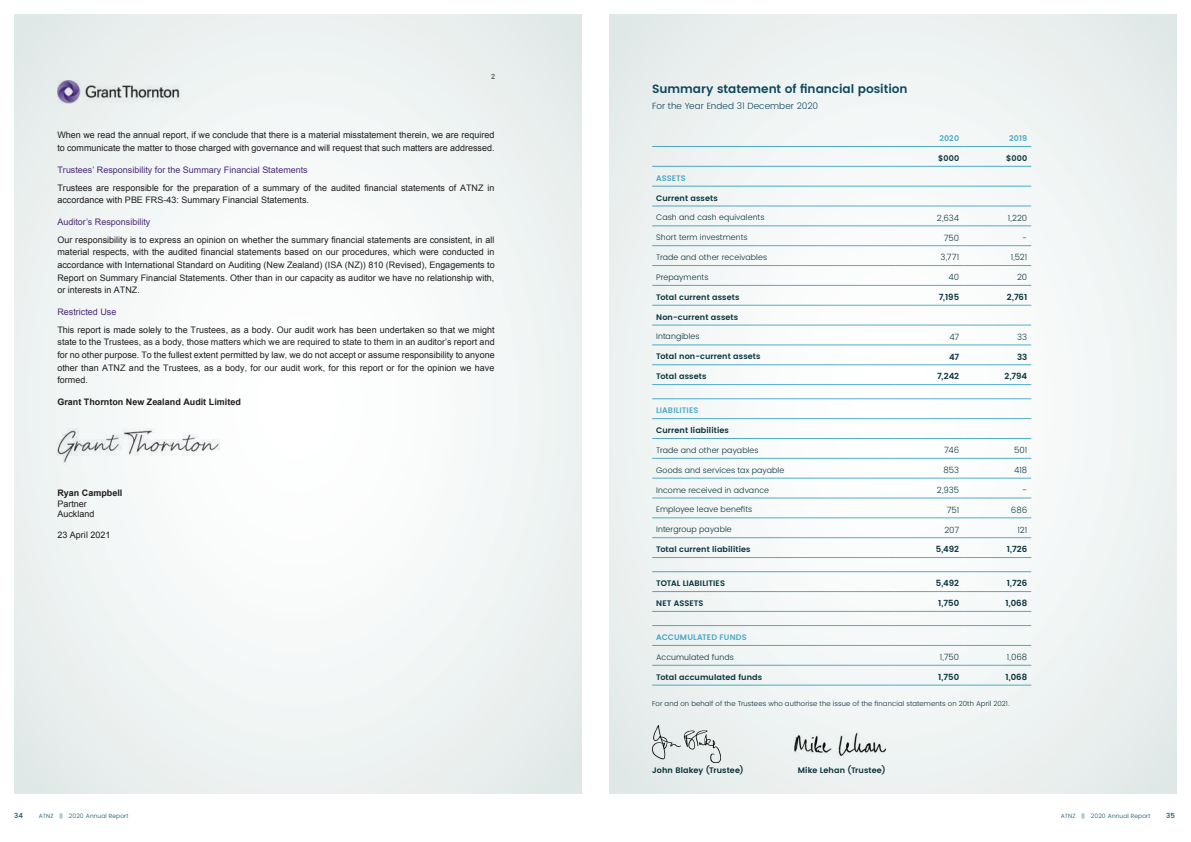
<style>
.page{position:relative;width:1191px;height:842px;background:#fff}
.page>*{position:absolute;margin:0;border:0;box-sizing:border-box;transform-origin:0 0}
.headings_11_5{font:600 12px "Poppins";letter-spacing:-.005em;color:#0e4b63}
.t1{font:9px/12.6px "Arial";color:#231f20}
.t2{font:9px "Arial";color:#4f2d7f}
.t3{font:700 9px "Arial";color:#231f20}
.Main_headings{font:300 9px "Poppins";letter-spacing:.01em;color:#0e4b63}
.Body_Copy{font:300 8.5px "Poppins";letter-spacing:-.01em;color:#0a353e}
.Body_Copy-2{font:600 8.5px "Poppins";letter-spacing:.005em;color:#0a353e}
.Body_Copy-3{font:300 8px "Poppins";letter-spacing:.01em;color:#0a353e}
.Body_Copy-4{font:600 8px "Poppins";letter-spacing:.01em;color:#0a353e}
.Body_Copy-5{font:600 8px "Poppins";letter-spacing:.005em;color:#53b0cf}
.heading_8_5pt{font:600 8px "Poppins";letter-spacing:.01em;color:#0a353e}
.t4{font:700 7.2px "Arial";color:#747678}
.Intro_10_13pt{font:300 7px "Poppins";letter-spacing:.015em;color:#0a353e}
.t5{font:500 7px "Poppins";color:#0e4b63}
.t6{font:300 6px "Poppins";letter-spacing:.02em;color:#0e4b63}
</style>
<div class="page">
<div style="left:14px;top:14px;width:567px;height:780px;background:#ebf0ef"></div>
<div style="left:40px;top:64px;width:499px;height:730px;background:#f4f7f7;border-radius:12px"></div>
<img style="left:57px;top:80px;width:124px;height:23px">
<img style="left:57px;top:428px;width:162px;height:35px">
<svg style="left:609px;top:14px;width:567px;height:780px"></svg>
<img style="left:786px;top:727px;width:111px;height:31px">
<p class="t4" style="left:491px;top:71px;width:6px">2</p>
<p class="t1" style="left:57px;top:129px;width:439px">When we read the annual report, if we conclude that there is a material misstatement therein, we are required to communicate the matter to those charged with governance and will request that such matters are addressed.</p>
<p class="t2" style="left:57px;top:163px;width:252px">Trustees’ Responsibility for the Summary Financial Statements</p>
<p class="t1" style="left:57px;top:181px;width:438px">Trustees are responsible for the preparation of a summary of the audited financial statements of ATNZ in accordance with PBE FRS-43: Summary Financial Statements.</p>
<p class="t2" style="left:57px;top:215px;width:94px">Auditor’s Responsibility</p>
<p class="t1" style="left:57px;top:233px;width:439px;text-align:justify">Our responsibility is to express an opinion on whether the summary financial statements are consistent, in all material respects, with the audited financial statements based on our procedures, which were conducted in accordance with International Standard on Auditing (New Zealand) (ISA (NZ)) 810 (Revised), Engagements to Report on Summary Financial Statements. Other than in our capacity as auditor we have no relationship with, or interests in ATNZ.</p>
<p class="t2" style="left:57px;top:306px;width:60px">Restricted Use</p>
<p class="t1" style="left:57px;top:323px;width:439px;text-align:justify">This report is made solely to the Trustees, as a body. Our audit work has been undertaken so that we might state to the Trustees, as a body, those matters which we are required to state to them in an auditor’s report and for no other purpose. To the fullest extent permitted by law, we do not accept or assume responsibility to anyone other than ATNZ and the Trustees, as a body, for our audit work, for this report or for the opinion we have formed.</p>
<p class="t3" style="left:57px;top:396px;width:185px">Grant Thornton New Zealand Audit Limited</p>
<p class="t3" style="left:57px;top:487px;width:66px">Ryan Campbell</p>
<p class="t1" style="left:57px;top:498px;width:38px;line-height:10.4px">Partner<br>Auckland</p>
<p class="t1" style="left:57px;top:528px;width:54px">23 April 2021</p>
<p class="t5" style="left:14px;top:810px;width:10px">34</p>
<p class="t6" style="left:39px;top:811px;width:91px">ATNZ || 2020 Annual Report</p>
<p class="headings_11_5" style="left:652px;top:80px;width:257px">Summary statement of financial position</p>
<p class="Main_headings" style="left:652px;top:100px;width:167px">For the Year Ended 31 December 2020</p>
<p class="Body_Copy-5" style="left:939px;top:132px;width:21px">2020</p>
<p class="Body_Copy-5" style="left:1009px;top:132px;width:19px">2019</p>
<p class="Body_Copy-4" style="left:938px;top:152px;width:22px">$000</p>
<p class="Body_Copy-4" style="left:1006px;top:152px;width:22px">$000</p>
<p class="Body_Copy-5" style="left:656px;top:172px;width:31px">ASSETS</p>
<p class="Body_Copy-4" style="left:656px;top:192px;width:63px">Current assets</p>
<p class="Body_Copy-3" style="left:656px;top:212px;width:110px">Cash and cash equivalents</p>
<p class="Body_Copy" style="left:937px;top:212px;width:24px">2,634</p>
<p class="Body_Copy" style="left:1007px;top:212px;width:21px">1,220</p>
<p class="Body_Copy-3" style="left:656px;top:232px;width:93px">Short term investments</p>
<p class="Body_Copy" style="left:943px;top:231px;width:17px">750</p>
<p class="Body_Copy" style="left:1022px;top:231px;width:7px">-</p>
<p class="Body_Copy-3" style="left:656px;top:252px;width:112px">Trade and other receivables</p>
<p class="Body_Copy" style="left:940px;top:251px;width:20px">3,771</p>
<p class="Body_Copy" style="left:1010px;top:251px;width:18px">1,521</p>
<p class="Body_Copy-3" style="left:656px;top:271px;width:54px">Prepayments</p>
<p class="Body_Copy" style="left:948px;top:271px;width:12px">40</p>
<p class="Body_Copy" style="left:1017px;top:271px;width:12px">20</p>
<p class="Body_Copy-4" style="left:656px;top:291px;width:85px">Total current assets</p>
<p class="Body_Copy-2" style="left:939px;top:291px;width:22px">7,195</p>
<p class="Body_Copy-2" style="left:1006px;top:291px;width:22px">2,761</p>
<p class="Body_Copy-4" style="left:656px;top:311px;width:83px">Non-current assets</p>
<p class="Body_Copy-3" style="left:656px;top:331px;width:45px">Intangibles</p>
<p class="Body_Copy" style="left:949px;top:331px;width:11px">47</p>
<p class="Body_Copy" style="left:1017px;top:331px;width:11px">33</p>
<p class="Body_Copy-4" style="left:656px;top:350px;width:106px">Total non-current assets</p>
<p class="Body_Copy-2" style="left:949px;top:350px;width:12px">47</p>
<p class="Body_Copy-2" style="left:1017px;top:350px;width:12px">33</p>
<p class="Body_Copy-4" style="left:656px;top:370px;width:52px">Total assets</p>
<p class="Body_Copy-2" style="left:937px;top:370px;width:23px">7,242</p>
<p class="Body_Copy-2" style="left:1004px;top:370px;width:24px">2,794</p>
<p class="Body_Copy-5" style="left:656px;top:404px;width:44px">LIABILITIES</p>
<p class="Body_Copy-4" style="left:656px;top:424px;width:74px">Current liabilities</p>
<p class="Body_Copy-3" style="left:656px;top:444px;width:104px">Trade and other payables</p>
<p class="Body_Copy" style="left:944px;top:444px;width:16px">746</p>
<p class="Body_Copy" style="left:1014px;top:444px;width:15px">501</p>
<p class="Body_Copy-3" style="left:656px;top:464px;width:130px">Goods and services tax payable</p>
<p class="Body_Copy" style="left:943px;top:464px;width:17px">853</p>
<p class="Body_Copy" style="left:1014px;top:464px;width:15px">418</p>
<p class="Body_Copy-3" style="left:656px;top:484px;width:114px">Income received in advance</p>
<p class="Body_Copy" style="left:937px;top:484px;width:24px">2,935</p>
<p class="Body_Copy" style="left:1022px;top:484px;width:7px">-</p>
<p class="Body_Copy-3" style="left:656px;top:504px;width:98px">Employee leave benefits</p>
<p class="Body_Copy" style="left:947px;top:504px;width:14px">751</p>
<p class="Body_Copy" style="left:1011px;top:504px;width:18px">686</p>
<p class="Body_Copy-3" style="left:656px;top:524px;width:77px">Intergroup payable</p>
<p class="Body_Copy" style="left:944px;top:523px;width:16px">207</p>
<p class="Body_Copy" style="left:1017px;top:523px;width:11px">121</p>
<p class="Body_Copy-4" style="left:656px;top:543px;width:96px">Total current liabilities</p>
<p class="Body_Copy-2" style="left:935px;top:543px;width:25px">5,492</p>
<p class="Body_Copy-2" style="left:1006px;top:543px;width:22px">1,726</p>
<p class="Body_Copy-4" style="left:656px;top:577px;width:70px">TOTAL LIABILITIES</p>
<p class="Body_Copy-2" style="left:935px;top:577px;width:25px">5,492</p>
<p class="Body_Copy-2" style="left:1006px;top:577px;width:22px">1,726</p>
<p class="Body_Copy-4" style="left:656px;top:597px;width:49px">NET ASSETS</p>
<p class="Body_Copy-2" style="left:938px;top:597px;width:23px">1,750</p>
<p class="Body_Copy-2" style="left:1005px;top:597px;width:23px">1,068</p>
<p class="Body_Copy-5" style="left:656px;top:631px;width:92px">ACCUMULATED FUNDS</p>
<p class="Body_Copy-3" style="left:656px;top:651px;width:79px">Accumulated funds</p>
<p class="Body_Copy" style="left:939px;top:651px;width:21px">1,750</p>
<p class="Body_Copy" style="left:1006px;top:651px;width:22px">1,068</p>
<p class="Body_Copy-4" style="left:656px;top:671px;width:107px">Total accumulated funds</p>
<p class="Body_Copy-2" style="left:938px;top:671px;width:23px">1,750</p>
<p class="Body_Copy-2" style="left:1005px;top:671px;width:23px">1,068</p>
<p class="Intro_10_13pt" style="left:652px;top:698px;width:359px">For and on behalf of the Trustees who authorise the issue of the financial statements on 20th April 2021.</p>
<p class="heading_8_5pt" style="left:652px;top:764px;width:93px">John Blakey (Trustee)</p>
<p class="heading_8_5pt" style="left:798px;top:764px;width:89px">Mike Lehan (Trustee)</p>
<p class="t6" style="left:1060px;top:811px;width:91px">ATNZ || 2020 Annual Report</p>
<p class="t5" style="left:1166px;top:810px;width:10px">35</p>
</div>
